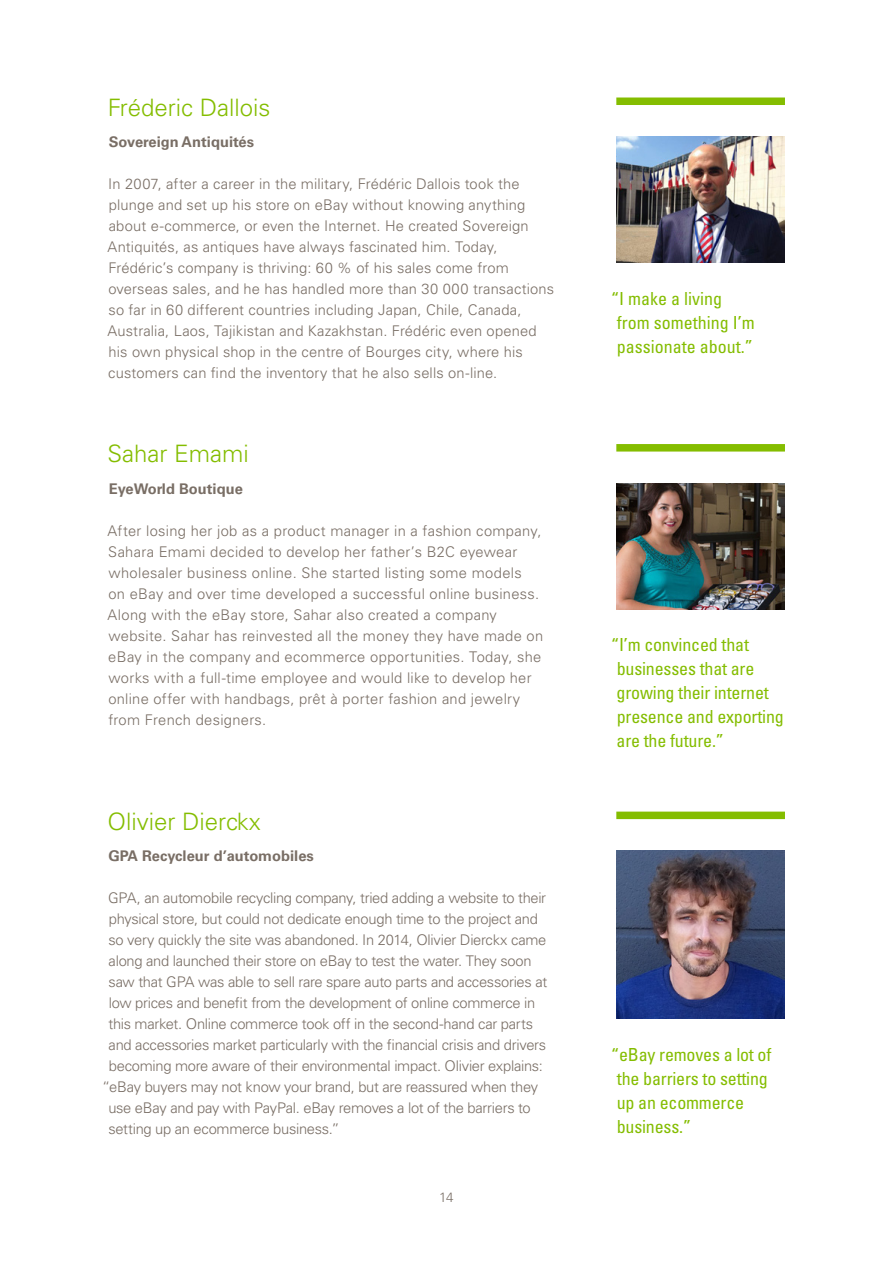
<style>
.page{position:relative;width:893px;height:1263px;background:#fff}
.page>*{position:absolute;margin:0;border:0;box-sizing:border-box;transform-origin:0 0}
.t1{font:300 24px "Univers LT Std";color:#84bd00}
.t2{font:condensed 18px/24px "Univers LT Std";letter-spacing:-.01em;color:#84bd00}
.t3{font:300 14.7px/21px "Univers LT Std";letter-spacing:.01em;color:#796e65}
.t4{font:300 14.7px "Univers LT Std";letter-spacing:-.02em;color:#796e65}
.t5{font:700 14.7px "Univers LT Std";color:#796e65}
.t6{font:300 13.5px "Univers LT Std";color:#796e65}
</style>
<div class="page">
<img style="left:616px;top:137px;width:169px;height:126px">
<img style="left:616px;top:483px;width:169px;height:126px">
<img style="left:616px;top:851px;width:169px;height:168px">
<div style="left:616px;top:98px;width:169px;height:7px;background:#84bd00"></div>
<div style="left:616px;top:444px;width:169px;height:8px;background:#84bd00"></div>
<div style="left:616px;top:812px;width:169px;height:7px;background:#84bd00"></div>
<h1 class="t1" style="left:108px;top:93px;width:164px">Fréderic Dallois</h1>
<p class="t5" style="left:109px;top:133px;width:147px">Sovereign Antiquités</p>
<p class="t3" style="left:108px;top:173px;width:448px">In 2007, after a career in the military, Frédéric Dallois took the plunge and set up his store on eBay without knowing anything about e-commerce, or even the Internet. He created Sovereign Antiquités, as antiques have always fascinated him. Today, Frédéric’s company is thriving: 60 % of his sales come from overseas sales, and he has handled more than 30 000 transactions so far in 60 different countries including Japan, Chile, Canada, Australia, Laos, Tajikistan and Kazakhstan. Frédéric even opened his own physical shop in the centre of Bourges city, where his customers can find the inventory that he also sells on-line.</p>
<h1 class="t1" style="left:107px;top:439px;width:143px">Sahar Emami</h1>
<p class="t5" style="left:109px;top:480px;width:136px">EyeWorld Boutique</p>
<p class="t3" style="left:108px;top:520px;width:437px">After losing her job as a product manager in a fashion company, Sahara Emami decided to develop her father’s B2C eyewear wholesaler business online. She started listing some models<br>on eBay and over time developed a successful online business.<br>Along with the eBay store, Sahar also created a company website. Sahar has reinvested all the money they have made on eBay in the company and ecommerce opportunities. Today, she works with a full-time employee and would like to develop her online offer with handbags, prêt à porter fashion and jewelry from French designers.</p>
<h1 class="t1" style="left:107px;top:807px;width:155px">Olivier Dierckx</h1>
<p class="t5" style="left:108px;top:847px;width:207px">GPA Recycleur d’automobiles</p>
<p class="t4" style="left:108px;top:889px;width:440px">GPA, an automobile recycling company, tried adding a website to their</p>
<p class="t4" style="left:109px;top:910px;width:431px">physical store, but could not dedicate enough time to the project and</p>
<p class="t4" style="left:109px;top:931px;width:439px">so very quickly the site was abandoned. In 2014, Olivier Dierckx came</p>
<p class="t4" style="left:109px;top:952px;width:424px">along and launched their store on eBay to test the water. They soon</p>
<p class="t4" style="left:109px;top:973px;width:440px">saw that GPA was able to sell rare spare auto parts and accessories at</p>
<p class="t4" style="left:109px;top:994px;width:428px">low prices and benefit from the development of online commerce in</p>
<p class="t4" style="left:108px;top:1015px;width:426px">this market. Online commerce took off in the second-hand car parts</p>
<p class="t4" style="left:109px;top:1036px;width:439px">and accessories market particularly with the financial crisis and drivers</p>
<p class="t4" style="left:109px;top:1057px;width:435px">becoming more aware of their environmental impact. Olivier explains:</p>
<p class="t4" style="left:102px;top:1078px;width:437px">“eBay buyers may not know your brand, but are reassured when they</p>
<p class="t4" style="left:108px;top:1099px;width:424px">use eBay and pay with PayPal. eBay removes a lot of the barriers to</p>
<p class="t4" style="left:108px;top:1120px;width:233px">setting up an ecommerce business.”</p>
<p class="t6" style="left:439px;top:1189px;width:16px">14</p>
<p class="t2" style="left:617px;top:286px;width:140px;text-indent:-5px">“I make a living from something I’m passionate about.”</p>
<p class="t2" style="left:611px;top:632px;width:174px">“I’m convinced that businesses that are growing their internet presence and exporting are the future.”</p>
<p class="t2" style="left:617px;top:1042px;width:156px;text-indent:-5px">“eBay removes a lot of the barriers to setting up an ecommerce business.”</p>
</div>
